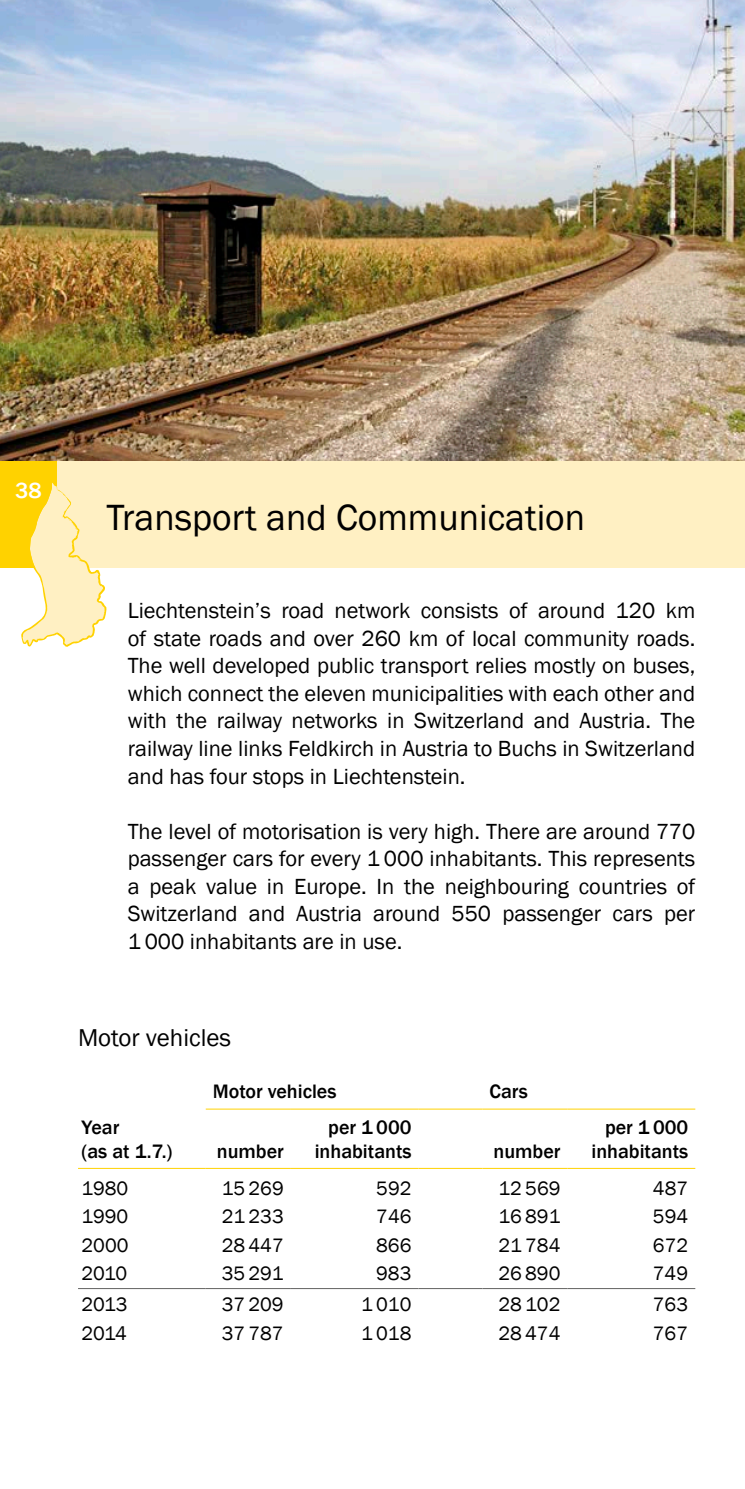
<style>
.page{position:relative;width:745px;height:1489px;background:#fff}
.page>*{position:absolute;margin:0;border:0;box-sizing:border-box;transform-origin:0 0}
.t1{font:37.5px "Franklin Gothic";color:#000}
.t2{font:25px "Franklin Gothic";color:#000}
.t3{font:22.5px/27.5px "Franklin Gothic";color:#000;text-align:justify}
.t4{font:500 22.5px "Franklin Gothic";color:#fff}
.t5{font:20px "Franklin Gothic";color:#000}
.t6{font:500 20px/24px "Franklin Gothic";color:#000;text-align:right}
</style>
<div class="page">
<img style="left:0;top:0;width:744px;height:461px">
<div style="left:0;top:461px;width:744px;height:106px;background:#fff0c3"></div>
<div style="left:0;top:461px;width:57px;height:106px;background:#ffd200"></div>
<svg style="left:21px;top:482px;width:87px;height:165px"></svg>
<hr style="left:78px;top:1167px;width:128px;height:1px;background:#ffd200">
<hr style="left:206px;top:1167px;width:85px;height:1px;background:#ffd200">
<hr style="left:291px;top:1167px;width:127px;height:1px;background:#ffd200">
<hr style="left:418px;top:1167px;width:64px;height:1px;background:#ffd200">
<hr style="left:482px;top:1167px;width:85px;height:1px;background:#ffd200">
<hr style="left:206px;top:1108px;width:85px;height:1px;background:#ffd200">
<hr style="left:291px;top:1108px;width:127px;height:1px;background:#ffd200">
<hr style="left:418px;top:1108px;width:64px;height:1px;background:#ffd200">
<hr style="left:567px;top:1167px;width:127px;height:1px;background:#ffd200">
<hr style="left:482px;top:1108px;width:85px;height:1px;background:#ffd200">
<hr style="left:567px;top:1108px;width:127px;height:1px;background:#ffd200">
<hr style="left:78px;top:1287px;width:128px;height:1px;background:#636362">
<hr style="left:206px;top:1287px;width:85px;height:1px;background:#636362">
<hr style="left:291px;top:1287px;width:127px;height:1px;background:#636362">
<hr style="left:418px;top:1287px;width:64px;height:1px;background:#636362">
<hr style="left:482px;top:1287px;width:85px;height:1px;background:#636362">
<hr style="left:567px;top:1287px;width:127px;height:1px;background:#636362">
<p class="t4" style="left:15px;top:476px;width:28px">38</p>
<h1 class="t1" style="left:106px;top:494px;width:480px">Transport and Communication</h1>
<p class="t3" style="left:128px;top:597px;width:568px">Liechtenstein’s road network consists of around 120 km of state roads and over 260 km of local community roads.<br>The well developed public transport relies mostly on buses, which connect the eleven municipalities with each other and with the railway networks in Switzerland and Austria. The railway line links Feldkirch in Austria to Buchs in Switzerland and has four stops in Liechtenstein.</p>
<p class="t3" style="left:128px;top:817px;width:568px">The level of motorisation is very high. There are around 770 passenger cars for every 1 000 inhabitants. This represents a peak value in Europe. In the neighbouring countries of Switzerland and Austria around 550 passenger cars per 1 000 inhabitants are in use.</p>
<p class="t2" style="left:78px;top:1021px;width:154px">Motor vehicles</p>
<p class="t6" style="left:81px;top:1115px;width:92px;text-align:left">Year<br>(as at 1.7.)</p>
<p class="t6" style="left:213px;top:1079px;width:125px">Motor vehicles</p>
<p class="t6" style="left:489px;top:1079px;width:40px">Cars</p>
<p class="t6" style="left:217px;top:1139px;width:68px">number</p>
<p class="t6" style="left:314px;top:1115px;width:98px">per 1 000 inhabitants</p>
<p class="t6" style="left:493px;top:1139px;width:68px">number</p>
<p class="t6" style="left:591px;top:1115px;width:98px">per 1 000 inhabitants</p>
<p class="t5" style="left:81px;top:1175px;width:48px">1980</p>
<p class="t5" style="left:221px;top:1175px;width:63px">15 269</p>
<p class="t5" style="left:376px;top:1175px;width:37px">592</p>
<p class="t5" style="left:498px;top:1175px;width:63px">12 569</p>
<p class="t5" style="left:652px;top:1175px;width:37px">487</p>
<p class="t5" style="left:81px;top:1204px;width:48px">1990</p>
<p class="t5" style="left:221px;top:1204px;width:63px">21 233</p>
<p class="t5" style="left:376px;top:1204px;width:37px">746</p>
<p class="t5" style="left:498px;top:1204px;width:63px">16 891</p>
<p class="t5" style="left:652px;top:1204px;width:37px">594</p>
<p class="t5" style="left:81px;top:1232px;width:48px">2000</p>
<p class="t5" style="left:221px;top:1232px;width:63px">28 447</p>
<p class="t5" style="left:376px;top:1232px;width:37px">866</p>
<p class="t5" style="left:498px;top:1232px;width:63px">21 784</p>
<p class="t5" style="left:652px;top:1232px;width:37px">672</p>
<p class="t5" style="left:81px;top:1260px;width:47px">2010</p>
<p class="t5" style="left:221px;top:1260px;width:63px">35 291</p>
<p class="t5" style="left:376px;top:1260px;width:37px">983</p>
<p class="t5" style="left:498px;top:1260px;width:63px">26 890</p>
<p class="t5" style="left:652px;top:1260px;width:37px">749</p>
<p class="t5" style="left:81px;top:1292px;width:47px">2013</p>
<p class="t5" style="left:221px;top:1292px;width:63px">37 209</p>
<p class="t5" style="left:361px;top:1292px;width:52px">1 010</p>
<p class="t5" style="left:498px;top:1292px;width:63px">28 102</p>
<p class="t5" style="left:652px;top:1292px;width:37px">763</p>
<p class="t5" style="left:81px;top:1320px;width:47px">2014</p>
<p class="t5" style="left:221px;top:1320px;width:63px">37 787</p>
<p class="t5" style="left:361px;top:1320px;width:52px">1 018</p>
<p class="t5" style="left:498px;top:1320px;width:63px">28 474</p>
<p class="t5" style="left:652px;top:1320px;width:37px">767</p>
</div>
